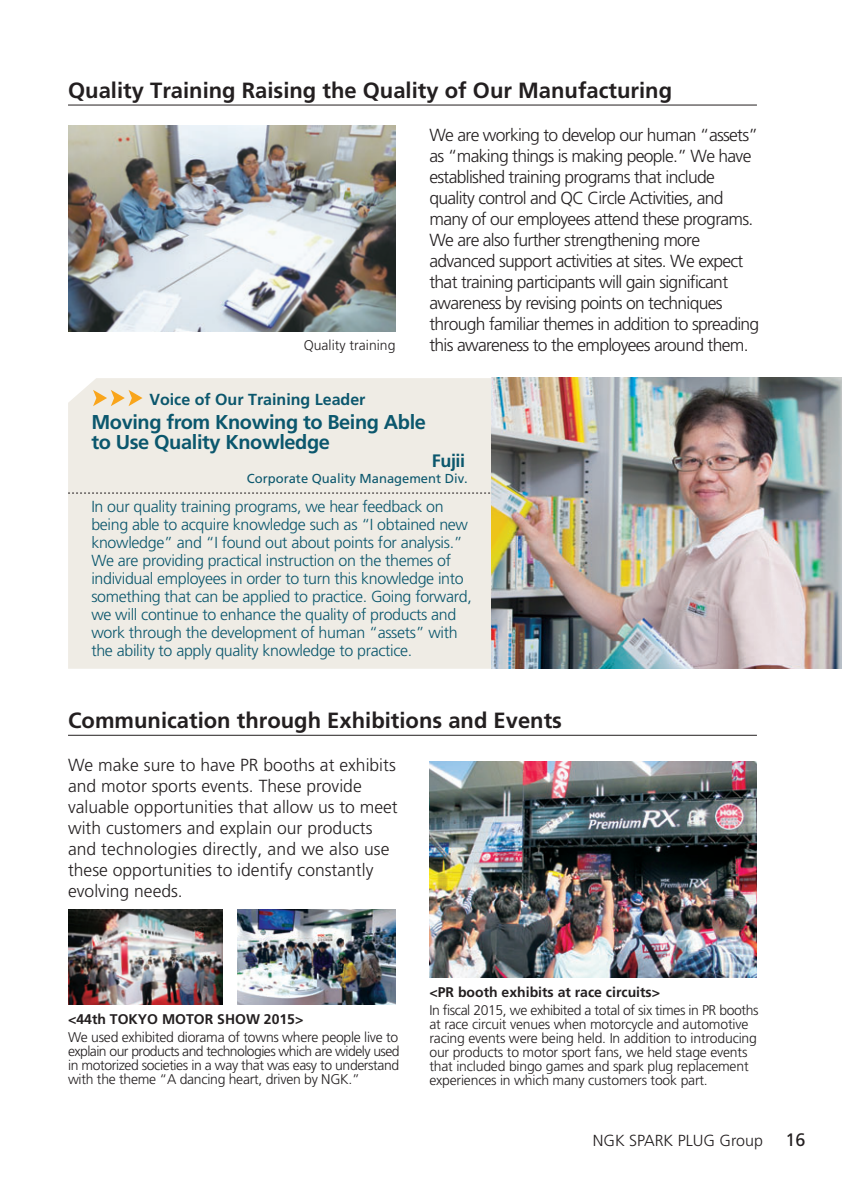
<style>
.page{position:relative;width:842px;height:1191px;background:#fff}
.page>*{position:absolute;margin:0;border:0;box-sizing:border-box;transform-origin:0 0}
.t1{font:700 22px "Frutiger LT Std";color:#231f20}
.t2{font:700 20px/20px "Frutiger LT Std";letter-spacing:-.02em;color:#0b576d}
.t3{font:700 18px "Frutiger LT Std";letter-spacing:-.02em;color:#0b576d}
.t4{font:300 17.6px/21px "Frutiger LT Std";letter-spacing:-.04em;color:#231f20}
.t5{font:300 17.6px/21px "Frutiger LT Std";color:#231f20}
.t6{font:300 16px/18px "Frutiger LT Std";letter-spacing:-.02em;color:#0b576d}
.t7{font:700 16px "Frutiger LT Std";color:#0b576d}
.t8{font:300 16px "Frutiger LT Std";color:#231f20}
.t9{font:300 14px/14px "Frutiger LT Std";letter-spacing:-.015em;color:#231f20;text-align:justify}
.t10{font:700 14px "Frutiger LT Std";color:#231f20}
.t11{font:13px "Frutiger LT Std";color:#0b576d}
.s1{font-weight:400;font-size:18px}
</style>
<div class="page">
<hr style="left:68px;top:105px;width:689px;height:1px;background:#231f20">
<hr style="left:68px;top:735px;width:689px;height:1px;background:#231f20">
<div style="left:68px;top:378px;width:424px;height:291px;background:#efece5"></div>
<svg style="left:68px;top:493px;width:424px;height:1px"></svg>
<svg style="left:93px;top:390px;width:50px;height:16px"></svg>
<img style="left:68px;top:125px;width:327px;height:206px">
<img style="left:492px;top:378px;width:350px;height:291px">
<img style="left:68px;top:909px;width:155px;height:95px">
<img style="left:237px;top:909px;width:158px;height:95px">
<img style="left:429px;top:762px;width:328px;height:215px">
<h1 class="t1" style="left:68px;top:80px;width:605px">Quality Training Raising the Quality of Our Manufacturing</h1>
<p class="t9" style="left:304px;top:338px;width:93px">Quality training</p>
<p class="t7" style="left:149px;top:392px;width:218px">Voice of Our Training Leader</p>
<p class="t4" style="left:429px;top:124px;width:331px">We are working to develop our human “assets” as “making things is making people.” We have established training programs that include quality control and QC Circle Activities, and many of our employees attend these programs.<br>We are also further strengthening more advanced support activities at sites. We expect that training participants will gain significant awareness by revising points on techniques through familiar themes in addition to spreading this awareness to the employees around them.</p>
<h2 class="t2" style="left:91px;top:413px;width:336px">Moving from Knowing to Being Able to Use Quality Knowledge</h2>
<p class="t3" style="left:432px;top:452px;width:35px">Fujii</p>
<p class="t11" style="left:247px;top:471px;width:223px">Corporate Quality Management Div.</p>
<p class="t6" style="left:91px;top:497px;width:382px">In our quality training programs, we hear feedback on being able to acquire knowledge such as “I obtained new knowledge” and “I found out about points for analysis.” We are providing practical instruction on the themes of individual employees in order to turn this knowledge into something that can be applied to practice. Going forward, we will continue to enhance the quality of products and work through the development of human “assets” with the ability to apply quality knowledge to practice.</p>
<h1 class="t1" style="left:68px;top:710px;width:495px">Communication through Exhibitions and Events</h1>
<p class="t5" style="left:68px;top:754px;width:331px">We make sure to have PR booths at exhibits and motor sports events. These provide valuable opportunities that allow us to meet with customers and explain our products and technologies directly, and we also use these opportunities to identify constantly evolving needs.</p>
<p class="t10" style="left:429px;top:985px;width:232px">&lt;PR booth exhibits at race circuits&gt;</p>
<p class="t10" style="left:68px;top:1012px;width:237px">&lt;44th TOKYO MOTOR SHOW 2015&gt;</p>
<p class="t9" style="left:429px;top:1003px;width:331px;text-align:left">In fiscal 2015, we exhibited a total of six times in PR booths at race circuit venues when motorcycle and automotive racing events were being held. In addition to introducing our products to motor sport fans, we held stage events that included bingo games and spark plug replacement experiences in which many customers took part.</p>
<p class="t9" style="left:68px;top:1030px;width:333px">We used exhibited diorama of towns where people live to explain our products and technologies which are widely used in motorized societies in a way that was easy to understand with the theme “A dancing heart, driven by NGK.”</p>
<p class="t8" style="left:593px;top:1131px;width:214px">NGK SPARK PLUG Group <span class="s1">16</span></p>
</div>
